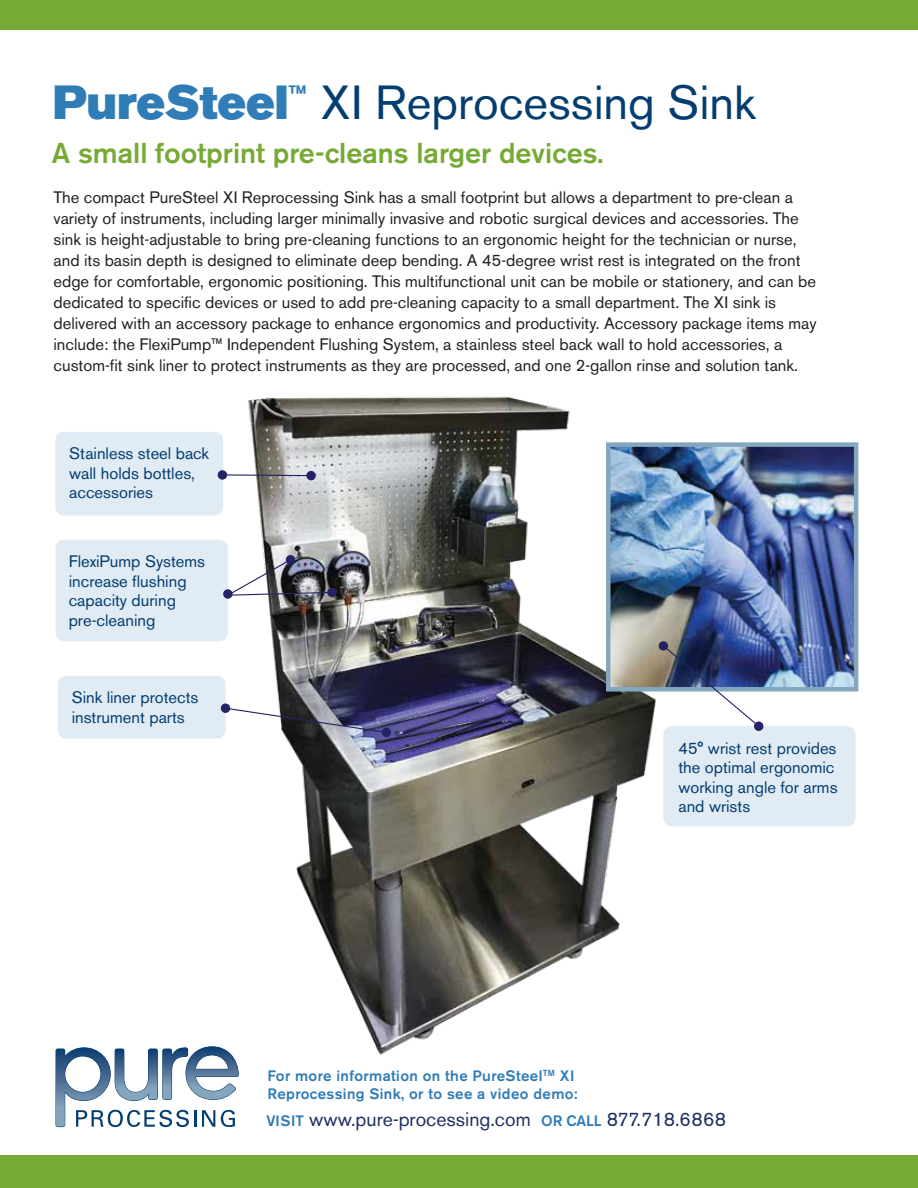
<style>
.page{position:relative;width:918px;height:1188px;background:#fff}
.page>*{position:absolute;margin:0;border:0;box-sizing:border-box;transform-origin:0 0}
.t1{font:47.4px "Akzidenz Grotesk BE";color:#043d70}
.t2{font:500 28.5px "Akzidenz Grotesk BE";color:#77aa35}
.t3{font:19.5px "Akzidenz Grotesk BE";color:#1f3061}
.t4{font:16.5px/21px "Akzidenz Grotesk BE";color:#231f20}
.t5{font:16.5px/19.5px "Akzidenz Grotesk BE";color:#043d70}
.t6{font:500 15px/18px "Akzidenz Grotesk BE";letter-spacing:.025em;color:#2f7cb7}
.s1{font-family:"Akzidenz Grotesk BE Super";color:#2f7cb7}
.s2{font-weight:500;font-size:15px;color:#2f7cb7}
</style>
<div class="page">
<div style="left:0;top:1156px;width:918px;height:32px;background:#77aa35"></div>
<div style="left:0;top:0;width:918px;height:29px;background:#77aa35"></div>
<img style="left:228px;top:396px;width:455px;height:659px">
<img style="left:611px;top:447px;width:242px;height:240px">
<div style="left:606px;top:442px;width:252px;height:250px;border:4px solid #84a7bd"></div>
<div style="left:55px;top:432px;width:168px;height:84px;background:#e0ebf4;border-radius:8px"></div>
<div style="left:58px;top:676px;width:168px;height:63px;background:#e0ebf4;border-radius:8px"></div>
<svg style="left:225px;top:707px;width:163px;height:27px"></svg>
<div style="left:221px;top:704px;width:9px;height:9px;background:#242365;border-radius:50%"></div>
<div style="left:382px;top:728px;width:9px;height:9px;background:#242365;border-radius:50%"></div>
<div style="left:56px;top:540px;width:172px;height:101px;background:#e0ebf4;border-radius:8px"></div>
<div style="left:663px;top:726px;width:192px;height:100px;background:#e0ebf4;border-radius:8px"></div>
<div style="left:218px;top:470px;width:9px;height:10px;background:#242365;border-radius:50%"></div>
<div style="left:306px;top:471px;width:10px;height:9px;background:#242365;border-radius:50%"></div>
<svg style="left:226px;top:474px;width:81px;height:3px"></svg>
<svg style="left:223px;top:558px;width:110px;height:38px"></svg>
<div style="left:223px;top:589px;width:10px;height:10px;background:#242365;border-radius:50%"></div>
<div style="left:327px;top:588px;width:10px;height:9px;background:#242365;border-radius:50%"></div>
<div style="left:286px;top:555px;width:9px;height:9px;background:#242365;border-radius:50%"></div>
<svg style="left:662px;top:644px;width:98px;height:84px"></svg>
<div style="left:754px;top:722px;width:9px;height:9px;background:#242365;border-radius:50%"></div>
<div style="left:659px;top:641px;width:9px;height:10px;background:#242365;border-radius:50%"></div>
<svg style="left:56px;top:1046px;width:183px;height:81px"></svg>
<h1 class="t1" style="left:53px;top:74px;width:704px"><span class="s1">PureSteel</span><sup>™</sup> XI Reprocessing Sink</h1>
<h2 class="t2" style="left:52px;top:135px;width:553px">A small footprint pre-cleans larger devices.</h2>
<p class="t4" style="left:54px;top:186px;width:765px">The compact PureSteel XI Reprocessing Sink has a small footprint but allows a department to pre-clean a variety of instruments, including larger minimally invasive and robotic surgical devices and accessories. The sink is height-adjustable to bring pre-cleaning functions to an ergonomic height for the technician or nurse, and its basin depth is designed to eliminate deep bending. A 45-degree wrist rest is integrated on the front edge for comfortable, ergonomic positioning. This multifunctional unit can be mobile or stationery, and can be dedicated to specific devices or used to add pre-cleaning capacity to a small department. The XI sink is delivered with an accessory package to enhance ergonomics and productivity. Accessory package items may include: the FlexiPump™ Independent Flushing System, a stainless steel back wall to hold accessories, a custom-fit sink liner to protect instruments as they are processed, and one 2-gallon rinse and solution tank.</p>
<p class="t5" style="left:69px;top:444px;width:141px">Stainless steel back wall holds bottles, accessories</p>
<p class="t5" style="left:69px;top:552px;width:138px">FlexiPump Systems increase flushing capacity during pre-cleaning</p>
<p class="t5" style="left:72px;top:688px;width:128px">Sink liner protects instrument parts</p>
<p class="t5" style="left:678px;top:738px;width:161px">45° wrist rest provides the optimal ergonomic working angle for arms and wrists</p>
<p class="t6" style="left:267px;top:1067px;width:312px">For more information on the PureSteel<sup>TM</sup> XI<br>Reprocessing Sink, or to see a video demo:</p>
<p class="t3" style="left:267px;top:1108px;width:461px"><span class="s2">VISIT</span> www.pure-processing.com <span class="s2">OR CALL</span> 877.718.6868</p>
</div>
